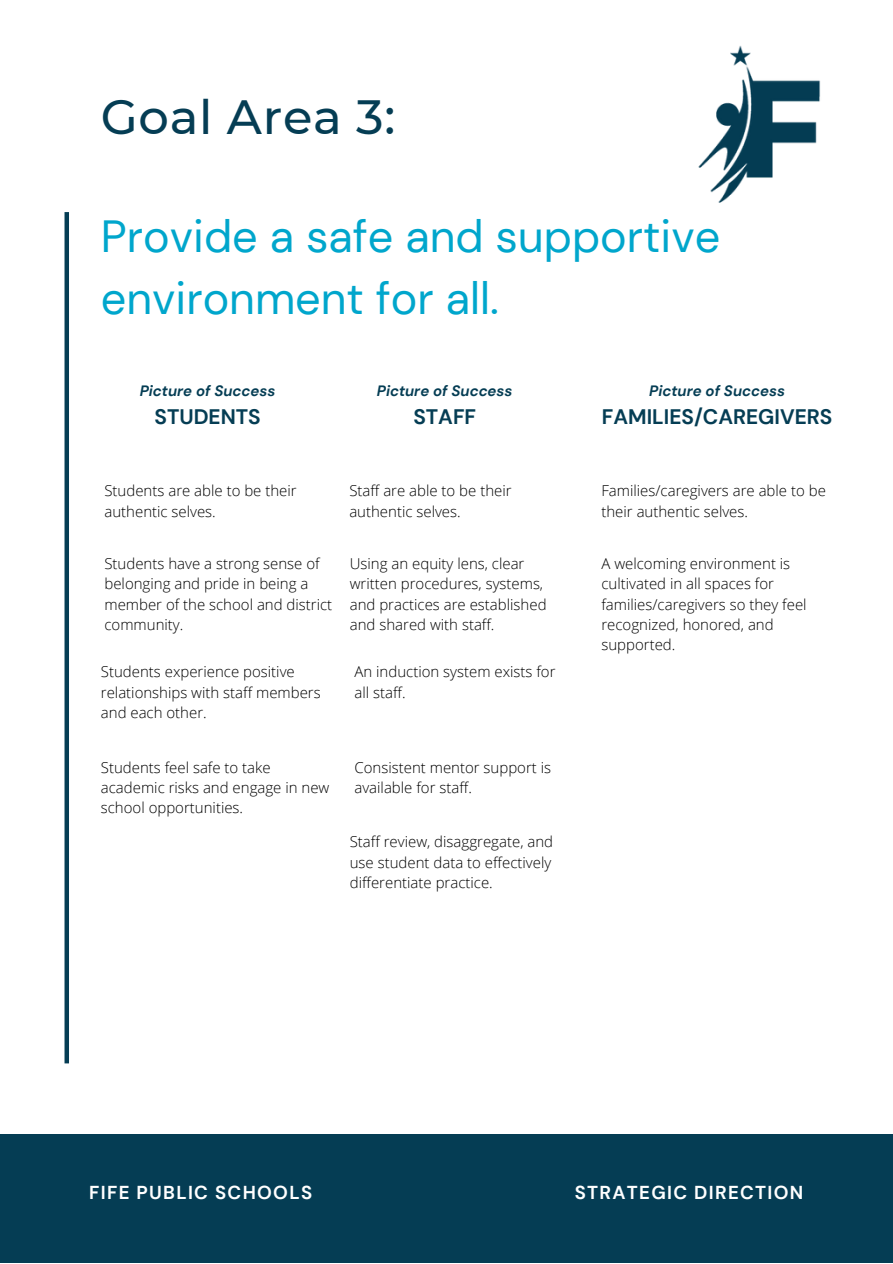
<style>
.page{position:relative;width:893px;height:1264px;background:#fff}
.page>*{position:absolute;margin:0;border:0;box-sizing:border-box;transform-origin:0 0}
.t1{font:500 48px "Montserrat";letter-spacing:.015em;color:#053d54}
.t2{font:45px/61.8px "DM Sans";color:#00a6cc}
.t3{font:700 21px "DM Sans";color:#053d54}
.t4{font:700 18.75px "DM Sans";letter-spacing:.07em;color:#fff}
.t5{font:300 15px/20.2px "Open Sans";color:#000}
.t6{font:italic 700 15px "DM Sans";color:#053d54}
</style>
<div class="page">
<div style="left:0;top:1134px;width:892px;height:128px;background:#053d54"></div>
<div style="left:64px;top:212px;width:5px;height:851px;background:#053d54"></div>
<img style="left:698px;top:45px;width:123px;height:158px">
<p class="t1" style="left:101px;top:88px;width:296px">Goal Area 3:</p>
<p class="t2" style="left:101px;top:206px;width:621px">Provide a safe and supportive environment for all.</p>
<p class="t6" style="left:140px;top:381px;width:137px">Picture of Success</p>
<p class="t3" style="left:154px;top:403px;width:108px">STUDENTS</p>
<p class="t6" style="left:377px;top:381px;width:137px">Picture of Success</p>
<p class="t3" style="left:413px;top:403px;width:64px">STAFF</p>
<p class="t5" style="left:104px;top:480px;width:194px">Students are able to be their authentic selves.</p>
<p class="t5" style="left:104px;top:553px;width:229px">Students have a strong sense of belonging and pride in being a member of the school and district community.</p>
<p class="t5" style="left:101px;top:661px;width:221px">Students experience positive relationships with staff members and each other.</p>
<p class="t5" style="left:101px;top:756px;width:230px">Students feel safe to take academic risks and engage in new school opportunities.</p>
<p class="t5" style="left:349px;top:480px;width:164px">Staff are able to be their authentic selves.</p>
<p class="t5" style="left:350px;top:553px;width:198px">Using an equity lens, clear written procedures, systems, and practices are established and shared with staff.</p>
<p class="t5" style="left:354px;top:661px;width:202px">An induction system exists for all staff.</p>
<p class="t5" style="left:354px;top:756px;width:198px">Consistent mentor support is available for staff.</p>
<p class="t5" style="left:350px;top:831px;width:205px">Staff review, disaggregate, and use student data to effectively differentiate practice.</p>
<p class="t6" style="left:649px;top:381px;width:137px">Picture of Success</p>
<p class="t3" style="left:602px;top:403px;width:232px">FAMILIES/CAREGIVERS</p>
<p class="t5" style="left:601px;top:480px;width:226px">Families/caregivers are able to be their authentic selves.</p>
<p class="t5" style="left:601px;top:553px;width:207px">A welcoming environment is cultivated in all spaces for families/caregivers so they feel recognized, honored, and supported.</p>
<p class="t4" style="left:89px;top:1180px;width:224px">FIFE PUBLIC SCHOOLS</p>
<p class="t4" style="left:574px;top:1180px;width:230px">STRATEGIC DIRECTION</p>
</div>
